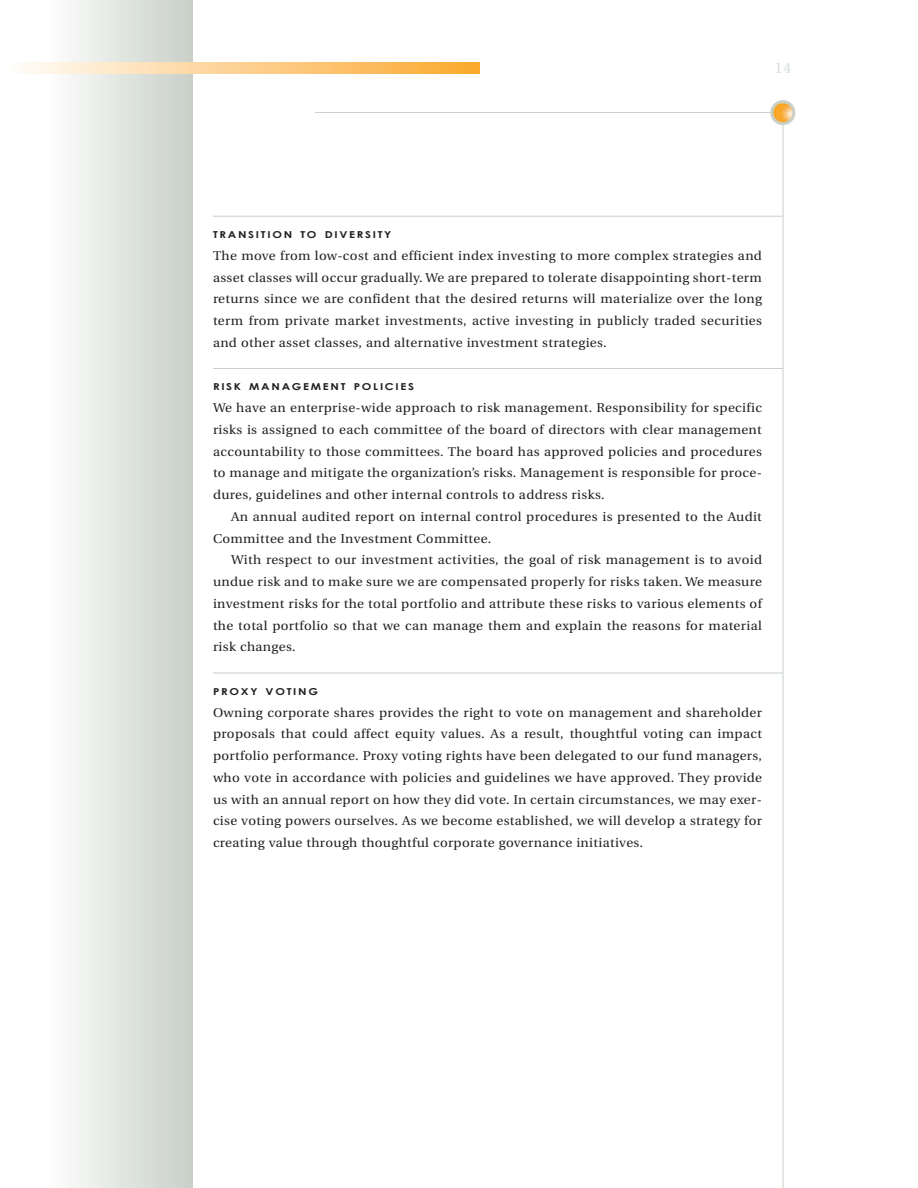
<style>
.page{position:relative;width:918px;height:1188px;background:#fff}
.page>*{position:absolute;margin:0;border:0;box-sizing:border-box;transform-origin:0 0}
.t1{font:15px "Utopia";color:#d7dfda;scale:1.05 1}
.t2{font:12.75px/21.8px "Utopia";letter-spacing:.025em;color:#231f20;text-align:justify;scale:1.05 1}
.t3{font:700 9.6px "Century Gothic";letter-spacing:.15em;color:#231f20;scale:1.2 1}
</style>
<div class="page">
<hr style="left:213px;top:216px;width:570px;height:1px;background:#c8d0c8">
<hr style="left:213px;top:368px;width:570px;height:1px;background:#c8d0c8">
<hr style="left:213px;top:673px;width:570px;height:1px;background:#c8d0c8">
<svg style="left:315px;top:112px;width:468px;height:1075px"></svg>
<div style="left:770px;top:100px;width:25px;height:25px;background:#c8d0c8;border-radius:50%"></div>
<img style="left:773px;top:103px;width:19px;height:19px">
<svg style="left:13px;top:62px;width:467px;height:12px;background:#fdd190"></svg>
<p class="t1" style="left:774px;top:62px;width:18px">14</p>
<p class="t3" style="left:213px;top:231px;width:150px">TRANSITION TO DIVERSITY</p>
<p class="t2" style="left:213px;top:246px;width:524px">The move from low-cost and efficient index investing to more complex strategies and asset classes will occur gradually. We are prepared to tolerate disappointing short-term returns since we are confident that the desired returns will materialize over the long term from private market investments, active investing in publicly traded securities and other asset classes, and alternative investment strategies.</p>
<p class="t3" style="left:213px;top:383px;width:169px">RISK MANAGEMENT POLICIES</p>
<p class="t2" style="left:213px;top:398px;width:524px">We have an enterprise-wide approach to risk management. Responsibility for specific risks is assigned to each committee of the board of directors with clear management accountability to those committees. The board has approved policies and procedures to manage and mitigate the organization’s risks. Management is responsible for proce&shy;dures, guidelines and other internal controls to address risks.</p>
<p class="t2" style="left:213px;top:507px;width:524px;text-indent:18px">An annual audited report on internal control procedures is presented to the Audit<br>Committee and the Investment Committee.</p>
<p class="t2" style="left:213px;top:550px;width:524px;text-indent:18px">With respect to our investment activities, the goal of risk management is to avoid undue risk and to make sure we are compensated properly for risks taken. We measure investment risks for the total portfolio and attribute these risks to various elements of the total portfolio so that we can manage them and explain the reasons for material risk changes.</p>
<p class="t3" style="left:213px;top:688px;width:89px">PROXY VOTING</p>
<p class="t2" style="left:213px;top:703px;width:525px">Owning corporate shares provides the right to vote on management and shareholder proposals that could affect equity values. As a result, thoughtful voting can impact portfolio performance. Proxy voting rights have been delegated to our fund managers, who vote in accordance with policies and guidelines we have approved. They provide us with an annual report on how they did vote. In certain circumstances, we may exer&shy;cise voting powers ourselves. As we become established, we will develop a strategy for creating value through thoughtful corporate governance initiatives.</p>
</div>
